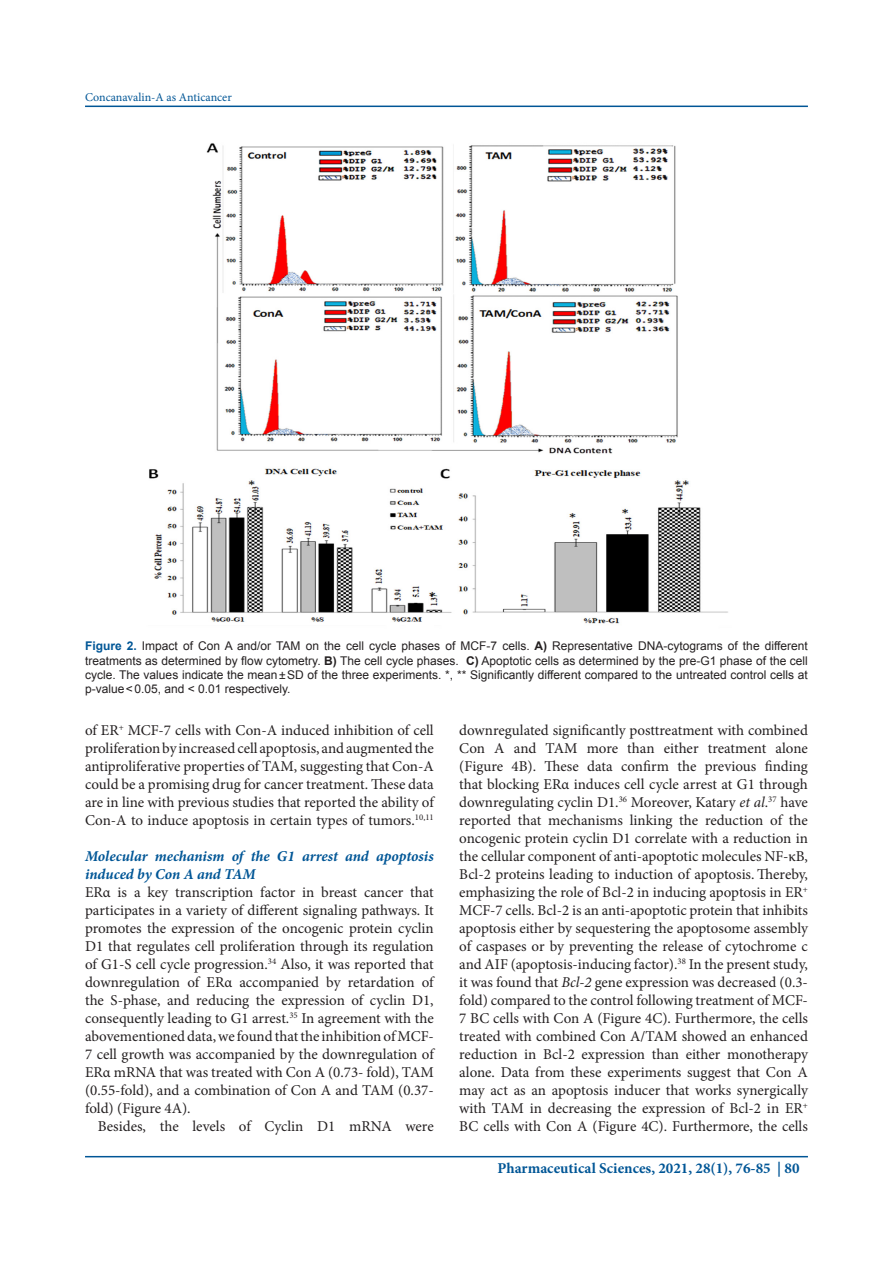
<style>
.page{position:relative;width:893px;height:1263px;background:#fff}
.page>*{position:absolute;margin:0;border:0;box-sizing:border-box;transform-origin:0 0}
.t1{font:15px/18px "Minion Pro";color:#231f20;text-align:justify}
.t2{font:italic 700 15px/18px "Minion Pro";letter-spacing:-.005em;color:#005696}
.t3{font:700 15px "Minion Pro";color:#005696}
.t4{font:12px/14.4px "Arial";color:#231f20;text-align:justify}
.t5{font:12px "Minion Pro";color:#005696}
.s1{font-weight:700;color:#005696}
.s2{font-weight:700}
.s3{font-style:italic}
</style>
<div class="page">
<hr style="left:85px;top:106px;width:723px;height:1px;background:#005696">
<hr style="left:85px;top:1156px;width:723px;height:1px;background:#005696">
<img style="left:149px;top:143px;width:579px;height:481px">
<p class="t5" style="left:85px;top:89px;width:148px">Concanavalin-A as Anticancer</p>
<p class="t4" style="left:85px;top:639px;width:724px"><span class="s1">Figure 2.</span> Impact of Con A and/or TAM on the cell cycle phases of MCF-7 cells. <span class="s2">A)</span> Representative DNA-cytograms of the different treatments as determined by flow cytometry. <span class="s2">B)</span> The cell cycle phases. <span class="s2">C)</span> Apoptotic cells as determined by the pre-G1 phase of the cell cycle. The values indicate the mean±SD of the three experiments. *, ** Significantly different compared to the untreated control cells at p-value&lt;0.05, and &lt; 0.01 respectively.</p>
<p class="t1" style="left:85px;top:721px;width:350px">of ER<sup>+</sup> MCF-7 cells with Con-A induced inhibition of cell proliferation by increased cell apoptosis, and augmented the antiproliferative properties of TAM, suggesting that Con-A could be a promising drug for cancer treatment. These data are in line with previous studies that reported the ability of Con-A to induce apoptosis in certain types of tumors.<sup>10,11</sup></p>
<p class="t2" style="left:85px;top:847px;width:350px">Molecular mechanism of the G1 arrest and apoptosis induced by Con A and TAM</p>
<p class="t1" style="left:85px;top:883px;width:350px">ERα is a key transcription factor in breast cancer that participates in a variety of different signaling pathways. It promotes the expression of the oncogenic protein cyclin D1 that regulates cell proliferation through its regulation of G1-S cell cycle progression.<sup>34</sup> Also, it was reported that downregulation of ERα accompanied by retardation of the S-phase, and reducing the expression of cyclin D1, consequently leading to G1 arrest.<sup>35</sup> In agreement with the abovementioned data, we found that the inhibition of MCF-7 cell growth was accompanied by the downregulation of ERα mRNA that was treated with Con A (0.73- fold), TAM (0.55-fold), and a combination of Con A and TAM (0.37- fold) (Figure 4A).</p>
<p class="t1" style="left:98px;top:1117px;width:337px">Besides, the levels of Cyclin D1 mRNA were</p>
<p class="t1" style="left:459px;top:721px;width:350px">downregulated significantly posttreatment with combined Con A and TAM more than either treatment alone (Figure 4B). These data confirm the previous finding that blocking ERα induces cell cycle arrest at G1 through downregulating cyclin D1.<sup>36</sup> Moreover, Katary <span class="s3">et al</span>.<sup>37</sup> have reported that mechanisms linking the reduction of the oncogenic protein cyclin D1 correlate with a reduction in the cellular component of anti-apoptotic molecules NF-κB, Bcl-2 proteins leading to induction of apoptosis. Thereby, emphasizing the role of Bcl-2 in inducing apoptosis in ER<sup>+ </sup>MCF-7 cells. Bcl-2 is an anti-apoptotic protein that inhibits apoptosis either by sequestering the apoptosome assembly of caspases or by preventing the release of cytochrome c and AIF (apoptosis-inducing factor).<sup>38</sup> In the present study, it was found that <span class="s3">Bcl-2</span> gene expression was decreased (0.3- fold) compared to the control following treatment of MCF-7 BC cells with Con A (Figure 4C). Furthermore, the cells treated with combined Con A/TAM showed an enhanced reduction in Bcl-2 expression than either monotherapy alone. Data from these experiments suggest that Con A may act as an apoptosis inducer that works synergically with TAM in decreasing the expression of Bcl-2 in ER<sup>+ </sup>BC cells with Con A (Figure 4C). Furthermore, the cells</p>
<p class="t3" style="left:498px;top:1158px;width:303px">Pharmaceutical Sciences, 2021, 28(1), 76-85 | 80</p>
</div>
